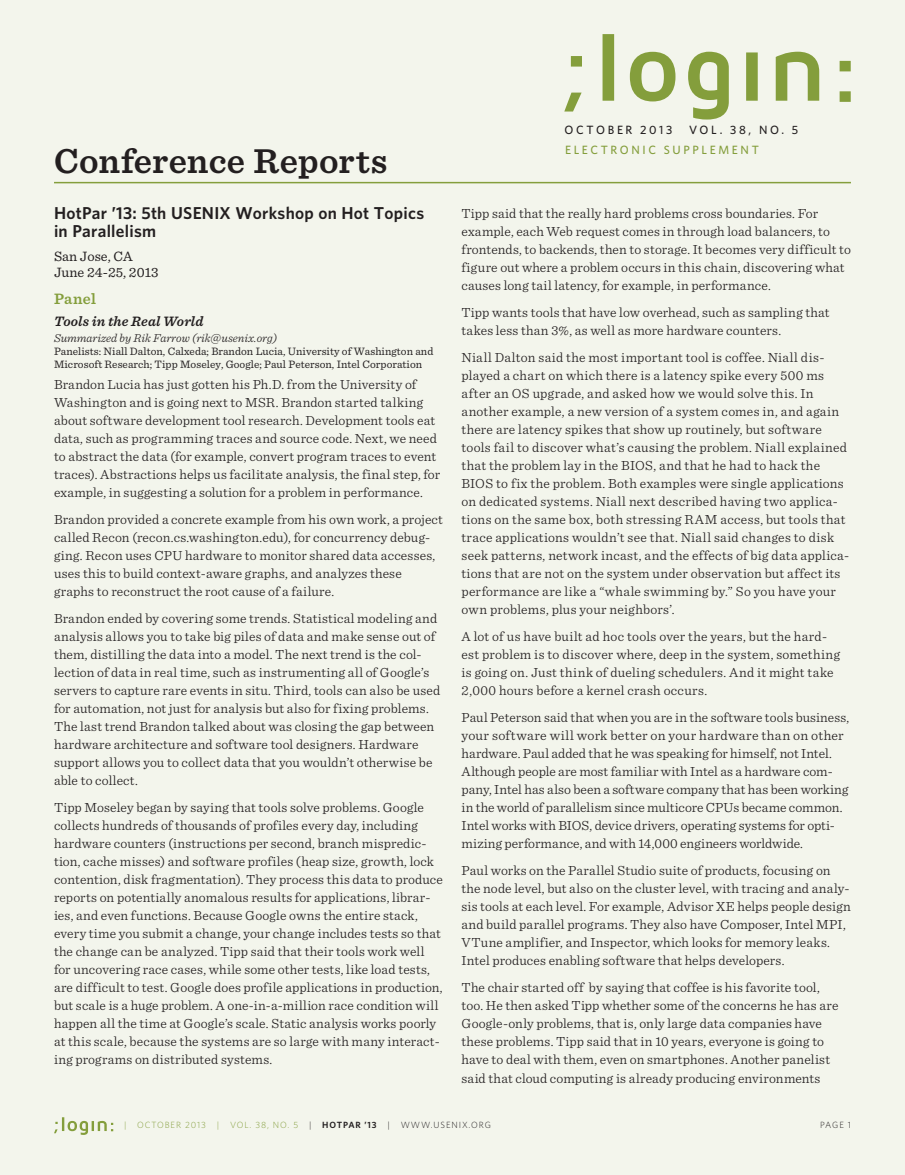
<style>
.page{position:relative;width:905px;height:1175px;background:#fff}
.page>*{position:absolute;margin:0;border:0;box-sizing:border-box;transform-origin:0 0}
.t1{font:600 36px "Sentinel";letter-spacing:.01em;color:#231f20}
.t2{font:600 17.25px/18px "Whitney";letter-spacing:.015em;color:#231f20}
.t3{font:600 15.75px "Sentinel";letter-spacing:.015em;color:#849e3c}
.t4{font:14.25px/15.8px "Sentinel";color:#231f20}
.t5{font:italic 600 14.25px "Sentinel";letter-spacing:.005em;color:#231f20}
.t6{font:300 13.8px/18px "Sentinel";letter-spacing:.01em;color:#231f20}
.t7{font:italic 300 12px "Sentinel";color:#231f20}
.t8{font:500 12px "Whitney";letter-spacing:.22em;color:#231f20}
.t9{font:500 12px "Whitney";letter-spacing:.215em;color:#849e3c}
.t10{font:11.25px/12.8px "Sentinel";letter-spacing:.005em;color:#231f20}
.t11{font:300 9px "Whitney";letter-spacing:.1em;color:#849e3c}
.t12{font:300 9px "Whitney";color:#231f20}
.s1{color:#231f20}
.s2{font-weight:600;color:#231f20}
</style>
<div class="page">
<div style="left:0;top:0;width:904px;height:1174px;background:#f3f5ec"></div>
<svg style="left:564px;top:34px;width:286px;height:86px"></svg>
<svg style="left:54px;top:1117px;width:59px;height:17px"></svg>
<hr style="left:54px;top:182px;width:796px;height:1px;background:#849e3c">
<h1 class="t1" style="left:54px;top:133px;width:335px">Conference Reports</h1>
<p class="t2" style="left:54px;top:203px;width:371px">HotPar ’13: 5th USENIX Workshop on Hot Topics in Parallelism</p>
<p class="t4" style="left:54px;top:248px;width:106px">San Jose, CA<br>June 24-25, 2013</p>
<p class="t3" style="left:54px;top:287px;width:43px">Panel</p>
<p class="t5" style="left:54px;top:310px;width:151px">Tools in the Real World</p>
<p class="t7" style="left:54px;top:329px;width:224px">Summarized by Rik Farrow (rik@usenix.org)</p>
<p class="t10" style="left:54px;top:344px;width:381px">Panelists: Niall Dalton, Calxeda; Brandon Lucia, University of Washington and<br>Microsoft Research; Tipp Moseley, Google; Paul Peterson, Intel Corporation</p>
<p class="t6" style="left:54px;top:374px;width:387px">Brandon Lucia has just gotten his Ph.D. from the University of Washington and is going next to MSR. Brandon started talking about software development tool research. Development tools eat data, such as programming traces and source code. Next, we need to abstract the data (for example, convert program traces to event traces). Abstractions helps us facilitate analysis, the final step, for example, in suggesting a solution for a problem in performance.</p>
<p class="t6" style="left:54px;top:509px;width:390px">Brandon provided a concrete example from his own work, a project called Recon (recon.cs.washington.edu), for concurrency debug&shy;ging. Recon uses CPU hardware to monitor shared data accesses, uses this to build context-aware graphs, and analyzes these graphs to reconstruct the root cause of a failure.</p>
<p class="t6" style="left:54px;top:608px;width:388px">Brandon ended by covering some trends. Statistical modeling and analysis allows you to take big piles of data and make sense out of them, distilling the data into a model. The next trend is the col&shy;lection of data in real time, such as instrumenting all of Google’s servers to capture rare events in situ. Third, tools can also be used for automation, not just for analysis but also for fixing problems.<br>The last trend Brandon talked about was closing the gap between hardware architecture and software tool designers. Hardware support allows you to collect data that you wouldn’t otherwise be able to collect.</p>
<p class="t6" style="left:54px;top:797px;width:390px">Tipp Moseley began by saying that tools solve problems. Google collects hundreds of thousands of profiles every day, including hardware counters (instructions per second, branch mispredic&shy;tion, cache misses) and software profiles (heap size, growth, lock contention, disk fragmentation). They process this data to produce reports on potentially anomalous results for applications, librar&shy;ies, and even functions. Because Google owns the entire stack, every time you submit a change, your change includes tests so that the change can be analyzed. Tipp said that their tools work well for uncovering race cases, while some other tests, like load tests, are difficult to test. Google does profile applications in production, but scale is a huge problem. A one-in-a-million race condition will happen all the time at Google’s scale. Static analysis works poorly at this scale, because the systems are so large with many interact&shy;ing programs on distributed systems.</p>
<p class="t8" style="left:564px;top:122px;width:109px">OCTOBER 2013</p>
<p class="t8" style="left:689px;top:122px;width:111px">VOL. 38, NO. 5</p>
<p class="t9" style="left:565px;top:141px;width:195px">EL ECTRONIC SUPPL EMENT</p>
<p class="t6" style="left:461px;top:203px;width:391px">Tipp said that the really hard problems cross boundaries. For example, each Web request comes in through load balancers, to frontends, to backends, then to storage. It becomes very difficult to figure out where a problem occurs in this chain, discovering what causes long tail latency, for example, in performance.</p>
<p class="t6" style="left:461px;top:302px;width:369px">Tipp wants tools that have low overhead, such as sampling that takes less than 3%, as well as more hardware counters.</p>
<p class="t6" style="left:461px;top:347px;width:389px">Niall Dalton said the most important tool is coffee. Niall dis&shy;played a chart on which there is a latency spike every 500 ms after an OS upgrade, and asked how we would solve this. In another example, a new version of a system comes in, and again there are latency spikes that show up routinely, but software tools fail to discover what’s causing the problem. Niall explained that the problem lay in the BIOS, and that he had to hack the BIOS to fix the problem. Both examples were single applications on dedicated systems. Niall next described having two applica&shy;tions on the same box, both stressing RAM access, but tools that trace applications wouldn’t see that. Niall said changes to disk seek patterns, network incast, and the effects of big data applica&shy;tions that are not on the system under observation but affect its performance are like a “whale swimming by.” So you have your own problems, plus your neighbors’.</p>
<p class="t6" style="left:461px;top:626px;width:380px">A lot of us have built ad hoc tools over the years, but the hard&shy;est problem is to discover where, deep in the system, something is going on. Just think of dueling schedulers. And it might take 2,000 hours before a kernel crash occurs.</p>
<p class="t6" style="left:461px;top:708px;width:389px">Paul Peterson said that when you are in the software tools business, your software will work better on your hardware than on other hardware. Paul added that he was speaking for himself, not Intel.<br>Although people are most familiar with Intel as a hardware com&shy;pany, Intel has also been a software company that has been working in the world of parallelism since multicore CPUs became common.<br>Intel works with BIOS, device drivers, operating systems for opti&shy;mizing performance, and with 14,000 engineers worldwide.</p>
<p class="t6" style="left:461px;top:861px;width:391px">Paul works on the Parallel Studio suite of products, focusing on the node level, but also on the cluster level, with tracing and analy&shy;sis tools at each level. For example, Advisor XE helps people design and build parallel programs. They also have Composer, Intel MPI, VTune amplifier, and Inspector, which looks for memory leaks.<br>Intel produces enabling software that helps developers.</p>
<p class="t6" style="left:461px;top:978px;width:378px">The chair started off by saying that coffee is his favorite tool, too. He then asked Tipp whether some of the concerns he has are Google-only problems, that is, only large data companies have these problems. Tipp said that in 10 years, everyone is going to have to deal with them, even on smartphones. Another panelist said that cloud computing is already producing environments</p>
<p class="t11" style="left:124px;top:1119px;width:368px">| OCTOBER 2013 | VOL. 38, NO. 5 <span class="s1">|</span> <span class="s2">HotPar ’13</span> <span class="s1">| WWW.USEN IX.ORG</span></p>
<p class="t12" style="left:820px;top:1119px;width:32px">PAG E 1</p>
</div>
